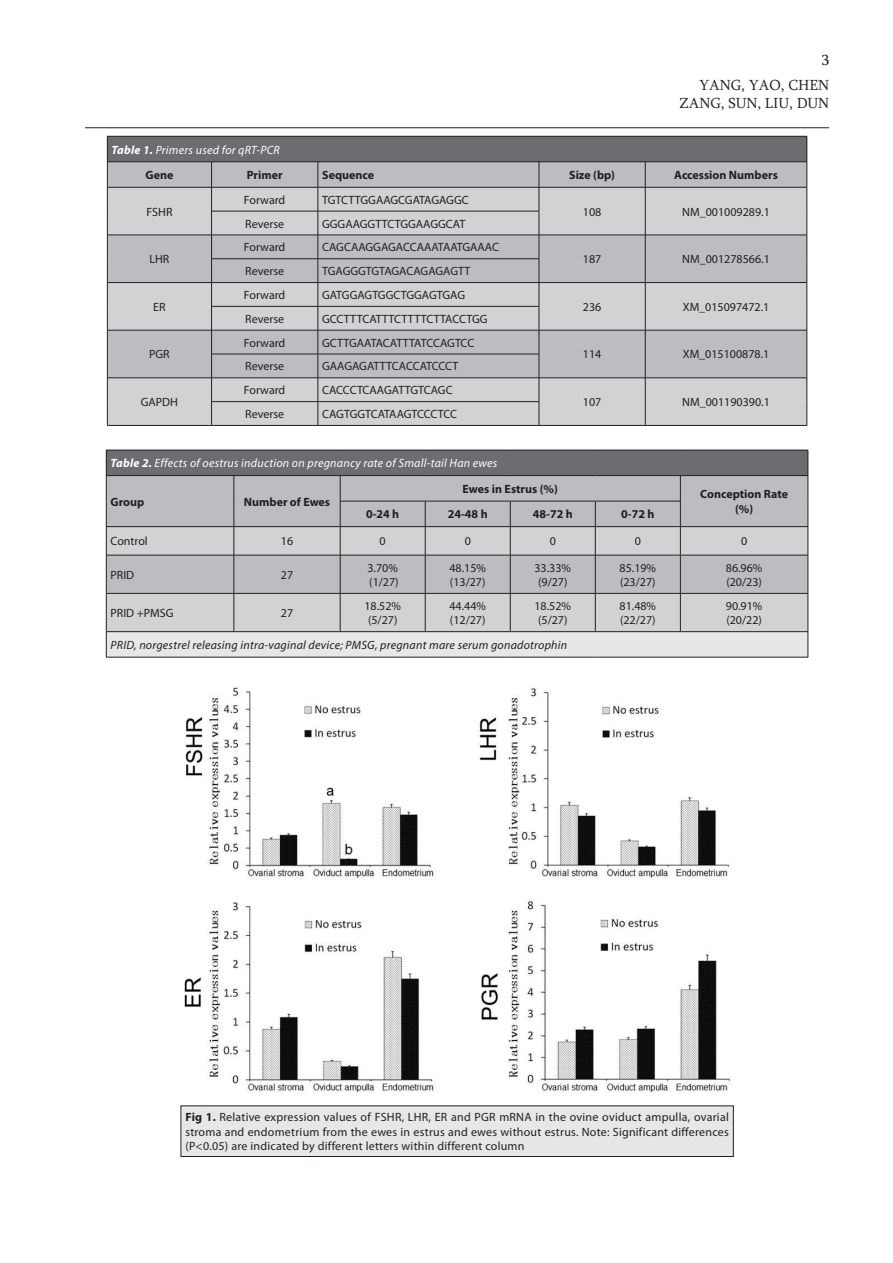
<style>
.page{position:relative;width:893px;height:1263px;background:#fff}
.page>*{position:absolute;margin:0;border:0;box-sizing:border-box;transform-origin:0 0}
.UST_BILGI_SAG{font:15px "Sylfaen";color:#231f20}
.sag_numara{font:15px "Sylfaen";color:#231f20}
.TABLO{font:12px "Myriad Pro";color:#231f20}
.SEKIL{font:12px/14.4px "Myriad Pro";letter-spacing:.02em;color:#231f20;text-align:justify}
.TABLO-2{font:700 12px "Myriad Pro";color:#231f20}
.TABLO-3{font:italic 12px "Myriad Pro";letter-spacing:.02em;color:#fff}
.TABLO-4{font:italic 12px "Myriad Pro";letter-spacing:.02em;color:#231f20}
.s1{font-weight:700}
</style>
<div class="page">
<hr style="left:85px;top:127px;width:744px;height:1px;background:#231f20">
<hr style="left:107px;top:425px;width:105px;height:1px;background:#231f20">
<hr style="left:539px;top:425px;width:106px;height:1px;background:#231f20">
<hr style="left:645px;top:425px;width:162px;height:1px;background:#231f20">
<svg style="left:107px;top:136px;width:701px;height:289px;background:#b9babc"></svg>
<hr style="left:212px;top:425px;width:106px;height:1px;background:#231f20">
<hr style="left:318px;top:425px;width:221px;height:1px;background:#231f20">
<div style="left:107px;top:556px;width:701px;height:37px;background:#bcbdc0"></div>
<svg style="left:106px;top:450px;width:703px;height:105px;background:#a8a9ac"></svg>
<hr style="left:106px;top:555px;width:128px;height:1px;background:#231f20">
<hr style="left:106px;top:555px;width:1px;height:38px;background:#231f20">
<hr style="left:234px;top:555px;width:106px;height:1px;background:#231f20">
<hr style="left:234px;top:555px;width:1px;height:38px;background:#231f20">
<hr style="left:340px;top:555px;width:85px;height:1px;background:#231f20">
<hr style="left:340px;top:555px;width:1px;height:38px;background:#231f20">
<hr style="left:425px;top:555px;width:85px;height:1px;background:#231f20">
<hr style="left:425px;top:555px;width:1px;height:38px;background:#231f20">
<hr style="left:510px;top:555px;width:85px;height:1px;background:#231f20">
<hr style="left:510px;top:555px;width:1px;height:38px;background:#231f20">
<hr style="left:595px;top:555px;width:85px;height:1px;background:#231f20">
<hr style="left:595px;top:555px;width:1px;height:38px;background:#231f20">
<hr style="left:680px;top:555px;width:128px;height:1px;background:#231f20">
<hr style="left:680px;top:555px;width:1px;height:38px;background:#231f20">
<hr style="left:808px;top:555px;width:1px;height:38px;background:#231f20">
<svg style="left:106px;top:593px;width:703px;height:64px;background:#d1d2d4"></svg>
<hr style="left:106px;top:657px;width:128px;height:1px;background:#231f20">
<hr style="left:234px;top:657px;width:106px;height:1px;background:#231f20">
<hr style="left:340px;top:657px;width:85px;height:1px;background:#231f20">
<hr style="left:425px;top:657px;width:85px;height:1px;background:#231f20">
<hr style="left:510px;top:657px;width:85px;height:1px;background:#231f20">
<hr style="left:595px;top:657px;width:85px;height:1px;background:#231f20">
<hr style="left:680px;top:657px;width:128px;height:1px;background:#231f20">
<img style="left:184px;top:687px;width:546px;height:406px">
<div style="left:181px;top:1106px;width:552px;height:50px;background:#e6e7e9"></div>
<div style="left:181px;top:1106px;width:552px;height:51px;border:1px solid #231f20"></div>
<p class="sag_numara" style="left:822px;top:50px;width:9px">3</p>
<p class="UST_BILGI_SAG" style="left:699px;top:75px;width:132px">YANG, YAO, CHEN</p>
<p class="UST_BILGI_SAG" style="left:679px;top:93px;width:151px">ZANG, SUN, LIU, DUN</p>
<p class="TABLO-3" style="left:112px;top:142px;width:170px"><span class="s1">Table 1.</span> Primers used for qRT-PCR</p>
<p class="TABLO-2" style="left:145px;top:168px;width:29px">Gene</p>
<p class="TABLO-2" style="left:247px;top:168px;width:37px">Primer</p>
<p class="TABLO-2" style="left:322px;top:168px;width:54px">Sequence</p>
<p class="TABLO-2" style="left:569px;top:168px;width:47px">Size (bp)</p>
<p class="TABLO-2" style="left:674px;top:168px;width:105px">Accession Numbers</p>
<p class="TABLO" style="left:146px;top:204px;width:28px">FSHR</p>
<p class="TABLO" style="left:244px;top:192px;width:43px">Forward</p>
<p class="TABLO" style="left:322px;top:192px;width:148px">TGTCTTGGAAGCGATAGAGGC</p>
<p class="TABLO" style="left:583px;top:204px;width:20px">108</p>
<p class="TABLO" style="left:682px;top:204px;width:89px">NM_001009289.1</p>
<p class="TABLO" style="left:245px;top:216px;width:40px">Reverse</p>
<p class="TABLO" style="left:322px;top:216px;width:145px">GGGAAGGTTCTGGAAGGCAT</p>
<p class="TABLO" style="left:244px;top:240px;width:43px">Forward</p>
<p class="TABLO" style="left:322px;top:240px;width:178px">CAGCAAGGAGACCAAATAATGAAAC</p>
<p class="TABLO" style="left:149px;top:252px;width:21px">LHR</p>
<p class="TABLO" style="left:583px;top:252px;width:20px">187</p>
<p class="TABLO" style="left:682px;top:252px;width:89px">NM_001278566.1</p>
<p class="TABLO" style="left:245px;top:264px;width:40px">Reverse</p>
<p class="TABLO" style="left:322px;top:264px;width:150px">TGAGGGTGTAGACAGAGAGTT</p>
<p class="TABLO" style="left:244px;top:288px;width:43px">Forward</p>
<p class="TABLO" style="left:322px;top:288px;width:145px">GATGGAGTGGCTGGAGTGAG</p>
<p class="TABLO" style="left:153px;top:299px;width:14px">ER</p>
<p class="TABLO" style="left:583px;top:299px;width:20px">236</p>
<p class="TABLO" style="left:683px;top:299px;width:88px">XM_015097472.1</p>
<p class="TABLO" style="left:245px;top:311px;width:40px">Reverse</p>
<p class="TABLO" style="left:322px;top:311px;width:167px">GCCTTTCATTTCTTTTCTTACCTGG</p>
<p class="TABLO" style="left:244px;top:335px;width:43px">Forward</p>
<p class="TABLO" style="left:322px;top:335px;width:154px">GCTTGAATACATTTATCCAGTCC</p>
<p class="TABLO" style="left:149px;top:347px;width:22px">PGR</p>
<p class="TABLO" style="left:583px;top:347px;width:20px">114</p>
<p class="TABLO" style="left:683px;top:347px;width:88px">XM_015100878.1</p>
<p class="TABLO" style="left:245px;top:359px;width:40px">Reverse</p>
<p class="TABLO" style="left:322px;top:359px;width:138px">GAAGAGATTTCACCATCCCT</p>
<p class="TABLO" style="left:244px;top:383px;width:43px">Forward</p>
<p class="TABLO" style="left:322px;top:383px;width:132px">CACCCTCAAGATTGTCAGC</p>
<p class="TABLO" style="left:141px;top:395px;width:39px">GAPDH</p>
<p class="TABLO" style="left:583px;top:395px;width:20px">107</p>
<p class="TABLO" style="left:682px;top:395px;width:89px">NM_001190390.1</p>
<p class="TABLO" style="left:245px;top:407px;width:40px">Reverse</p>
<p class="TABLO" style="left:322px;top:407px;width:137px">CAGTGGTCATAAGTCCCTCC</p>
<p class="TABLO-3" style="left:111px;top:456px;width:388px"><span class="s1">Table 2.</span> Effects of oestrus induction on pregnancy rate of Small-tail Han ewes</p>
<p class="TABLO-2" style="left:111px;top:495px;width:35px">Group</p>
<p class="TABLO-2" style="left:244px;top:495px;width:88px">Number of Ewes</p>
<p class="TABLO-2" style="left:463px;top:482px;width:97px">Ewes in Estrus (%)</p>
<p class="TABLO-2" style="left:366px;top:508px;width:35px">0-24 h</p>
<p class="TABLO-2" style="left:448px;top:508px;width:41px">24-48 h</p>
<p class="TABLO-2" style="left:533px;top:508px;width:41px">48-72 h</p>
<p class="TABLO-2" style="left:621px;top:508px;width:35px">0-72 h</p>
<p class="TABLO-2" style="left:700px;top:488px;width:89px">Conception Rate</p>
<p class="TABLO-2" style="left:735px;top:502px;width:20px">(%)</p>
<p class="TABLO" style="left:111px;top:534px;width:39px">Control</p>
<p class="TABLO" style="left:281px;top:534px;width:14px">16</p>
<p class="TABLO" style="left:380px;top:534px;width:8px">0</p>
<p class="TABLO" style="left:465px;top:534px;width:8px">0</p>
<p class="TABLO" style="left:550px;top:534px;width:8px">0</p>
<p class="TABLO" style="left:635px;top:534px;width:8px">0</p>
<p class="TABLO" style="left:741px;top:534px;width:8px">0</p>
<p class="TABLO" style="left:111px;top:567px;width:25px">PRID</p>
<p class="TABLO" style="left:281px;top:567px;width:14px">27</p>
<p class="TABLO" style="left:367px;top:560px;width:32px">3.70%</p>
<p class="TABLO" style="left:369px;top:574px;width:31px">(1/27)</p>
<p class="TABLO" style="left:449px;top:560px;width:38px">48.15%</p>
<p class="TABLO" style="left:450px;top:574px;width:37px">(13/27)</p>
<p class="TABLO" style="left:534px;top:560px;width:38px">33.33%</p>
<p class="TABLO" style="left:538px;top:574px;width:31px">(9/27)</p>
<p class="TABLO" style="left:619px;top:560px;width:38px">85.19%</p>
<p class="TABLO" style="left:620px;top:574px;width:37px">(23/27)</p>
<p class="TABLO" style="left:726px;top:560px;width:38px">86.96%</p>
<p class="TABLO" style="left:726px;top:574px;width:37px">(20/23)</p>
<p class="TABLO" style="left:111px;top:606px;width:64px">PRID +PMSG</p>
<p class="TABLO" style="left:281px;top:606px;width:14px">27</p>
<p class="TABLO" style="left:364px;top:598px;width:38px">18.52%</p>
<p class="TABLO" style="left:368px;top:613px;width:31px">(5/27)</p>
<p class="TABLO" style="left:449px;top:598px;width:38px">44.44%</p>
<p class="TABLO" style="left:450px;top:613px;width:37px">(12/27)</p>
<p class="TABLO" style="left:534px;top:598px;width:38px">18.52%</p>
<p class="TABLO" style="left:538px;top:613px;width:31px">(5/27)</p>
<p class="TABLO-4" style="left:111px;top:637px;width:458px">PRID, norgestrel releasing intra-vaginal device; PMSG, pregnant mare serum gonadotrophin</p>
<p class="TABLO" style="left:619px;top:598px;width:38px">81.48%</p>
<p class="TABLO" style="left:620px;top:613px;width:37px">(22/27)</p>
<p class="TABLO" style="left:726px;top:598px;width:38px">90.91%</p>
<p class="TABLO" style="left:726px;top:613px;width:37px">(20/22)</p>
<p class="SEKIL" style="left:185px;top:1110px;width:545px"><span class="s1">Fig 1.</span> Relative expression values of FSHR, LHR, ER and PGR mRNA in the ovine oviduct ampulla, ovarial stroma and endometrium from the ewes in estrus and ewes without estrus. Note: Significant differences (P&lt;0.05) are indicated by different letters within different column</p>
</div>
